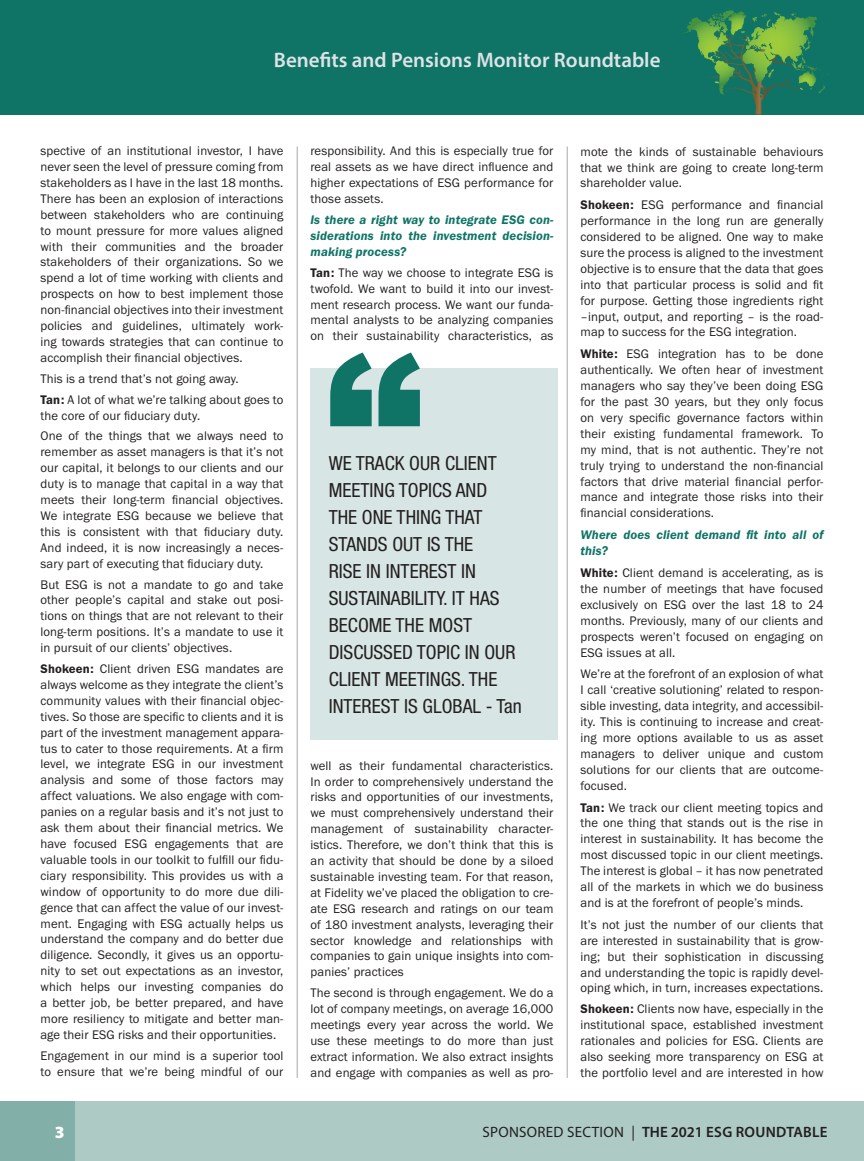
<style>
.page{position:relative;width:864px;height:1161px;background:#fff}
.page>*{position:absolute;margin:0;border:0;box-sizing:border-box;transform-origin:0 0}
.t1{font:600 21px "Myriad Pro";color:#dde3e7}
.t2{font:condensed 19.5px/27px "Helvetica Neue";color:#231f20}
.t3{font:900 17.1px "Myriad Pro";color:#fff}
.t4{font:600 15px "Myriad Pro";letter-spacing:.02em;color:#231f20}
.t5{font:12.9px/15.9px "Franklin Gothic URW Boo";letter-spacing:.01em;color:#231f20;text-align:justify}
.t6{font:12.9px/15.9px "Franklin Gothic URW Dem Ita";letter-spacing:.01em;color:#0f7466;text-align:justify}
.s1{font-family:"Franklin Gothic URW Dem"}
.s2{font-weight:400}
</style>
<div class="page">
<div style="left:310px;top:368px;width:248px;height:372px;background:#d7e6e4"></div>
<svg style="left:330px;top:352px;width:90px;height:74px"></svg>
<hr style="left:567px;top:147px;width:1px;height:931px;background:#a8a9ad">
<hr style="left:297px;top:147px;width:1px;height:931px;background:#a8a9ad">
<div style="left:0;top:1102px;width:864px;height:59px;background:#aecac5"></div>
<div style="left:0;top:1102px;width:75px;height:59px;background:#82afa7"></div>
<div style="left:0;top:0;width:864px;height:114px;background:#0f7466"></div>
<svg style="left:683px;top:17px;width:15px;height:20px"></svg>
<svg style="left:712px;top:10px;width:116px;height:85px"></svg>
<h1 class="t1" style="left:274px;top:46px;width:388px">Benefits and Pensions Monitor Roundtable</h1>
<p class="t5" style="left:40px;top:143px;width:245px">spective of an institutional investor, I have never seen the level of pressure coming from stakeholders as I have in the last 18 months.<br>There has been an explosion of interactions between stakeholders who are continuing to mount pressure for more values aligned with their communities and the broader stakeholders of their organizations. So we spend a lot of time working with clients and prospects on how to best implement those non-financial objectives into their investment policies and guidelines, ultimately work&shy;ing towards strategies that can continue to accomplish their financial objectives.</p>
<p class="t5" style="left:40px;top:370px;width:200px">This is a trend that’s not going away.</p>
<p class="t5" style="left:40px;top:391px;width:244px"><span class="s1">Tan:</span> A lot of what we’re talking about goes to the core of our fiduciary duty.</p>
<p class="t5" style="left:40px;top:428px;width:245px">One of the things that we always need to remember as asset managers is that it’s not our capital, it belongs to our clients and our duty is to manage that capital in a way that meets their long-term financial objectives.<br>We integrate ESG because we believe that this is consistent with that fiduciary duty.<br>And indeed, it is now increasingly a neces&shy;sary part of executing that fiduciary duty.</p>
<p class="t5" style="left:40px;top:576px;width:245px">But ESG is not a mandate to go and take other people’s capital and stake out posi&shy;tions on things that are not relevant to their long-term positions. It’s a mandate to use it in pursuit of our clients’ objectives.</p>
<p class="t5" style="left:40px;top:661px;width:245px"><span class="s1">Shokeen:</span> Client driven ESG mandates are always welcome as they integrate the client’s community values with their financial objec&shy;tives. So those are specific to clients and it is part of the investment management appara&shy;tus to cater to those requirements. At a firm level, we integrate ESG in our investment analysis and some of those factors may affect valuations. We also engage with com&shy;panies on a regular basis and it’s not just to ask them about their financial metrics. We have focused ESG engagements that are valuable tools in our toolkit to fulfill our fidu&shy;ciary responsibility. This provides us with a window of opportunity to do more due dili&shy;gence that can affect the value of our invest&shy;ment. Engaging with ESG actually helps us understand the company and do better due diligence. Secondly, it gives us an opportu&shy;nity to set out expectations as an investor, which helps our investing companies do a better job, be better prepared, and have more resiliency to mitigate and better man&shy;age their ESG risks and their opportunities.</p>
<p class="t5" style="left:40px;top:1047px;width:245px">Engagement in our mind is a superior tool to ensure that we’re being mindful of our</p>
<p class="t5" style="left:311px;top:143px;width:245px">responsibility. And this is especially true for real assets as we have direct influence and higher expectations of ESG performance for those assets.</p>
<h3 class="t6" style="left:311px;top:211px;width:245px">Is there a right way to integrate ESG con&shy;siderations into the investment decision&shy;making process?</h3>
<p class="t5" style="left:311px;top:264px;width:245px"><span class="s1">Tan:</span> The way we choose to integrate ESG is twofold. We want to build it into our invest&shy;ment research process. We want our funda&shy;mental analysts to be analyzing companies on their sustainability characteristics, as</p>
<p class="t2" style="left:329px;top:449px;width:195px">WE TRACK OUR CLIENT<br>MEETING TOPICS AND<br>THE ONE THING THAT<br>STANDS OUT IS THE<br>RISE IN INTEREST IN<br>SUSTAINABILITY. IT HAS<br>BECOME THE MOST<br>DISCUSSED TOPIC IN OUR<br>CLIENT MEETINGS. THE<br>INTEREST IS GLOBAL - Tan</p>
<p class="t5" style="left:311px;top:757px;width:245px">well as their fundamental characteristics.<br>In order to comprehensively understand the risks and opportunities of our investments, we must comprehensively understand their management of sustainability character&shy;istics. Therefore, we don’t think that this is an activity that should be done by a siloed sustainable investing team. For that reason, at Fidelity we’ve placed the obligation to cre&shy;ate ESG research and ratings on our team of 180 investment analysts, leveraging their sector knowledge and relationships with companies to gain unique insights into com&shy;panies’ practices</p>
<p class="t5" style="left:311px;top:985px;width:245px">The second is through engagement. We do a lot of company meetings, on average 16,000 meetings every year across the world. We use these meetings to do more than just extract information. We also extract insights and engage with companies as well as pro-</p>
<p class="t5" style="left:580px;top:143px;width:245px">mote the kinds of sustainable behaviours that we think are going to create long-term shareholder value.</p>
<p class="t5" style="left:580px;top:197px;width:245px"><span class="s1">Shokeen:</span> ESG performance and financial performance in the long run are generally considered to be aligned. One way to make sure the process is aligned to the investment objective is to ensure that the data that goes into that particular process is solid and fit for purpose. Getting those ingredients right ‒input, output, and reporting ‒ is the road&shy;map to success for the ESG integration.</p>
<p class="t5" style="left:580px;top:346px;width:245px"><span class="s1">White:</span> ESG integration has to be done authentically. We often hear of investment managers who say they’ve been doing ESG for the past 30 years, but they only focus on very specific governance factors within their existing fundamental framework. To my mind, that is not authentic. They’re not truly trying to understand the non-financial factors that drive material financial perfor&shy;mance and integrate those risks into their financial considerations.</p>
<h3 class="t6" style="left:580px;top:527px;width:245px">Where does client demand fit into all of this?</h3>
<p class="t5" style="left:580px;top:564px;width:245px"><span class="s1">White:</span> Client demand is accelerating, as is the number of meetings that have focused exclusively on ESG over the last 18 to 24 months. Previously, many of our clients and prospects weren’t focused on engaging on ESG issues at all.</p>
<p class="t5" style="left:580px;top:666px;width:245px">We’re at the forefront of an explosion of what I call ‘creative solutioning’ related to respon&shy;sible investing, data integrity, and accessibil&shy;ity. This is continuing to increase and creat&shy;ing more options available to us as asset managers to deliver unique and custom solutions for our clients that are outcome&shy;focused.</p>
<p class="t5" style="left:580px;top:799px;width:245px"><span class="s1">Tan:</span> We track our client meeting topics and the one thing that stands out is the rise in interest in sustainability. It has become the most discussed topic in our client meetings.<br>The interest is global ‒ it has now penetrated all of the markets in which we do business and is at the forefront of people’s minds.</p>
<p class="t5" style="left:580px;top:916px;width:245px">It’s not just the number of our clients that are interested in sustainability that is grow&shy;ing; but their sophistication in discussing and understanding the topic is rapidly devel&shy;oping which, in turn, increases expectations.</p>
<p class="t5" style="left:580px;top:1001px;width:245px"><span class="s1">Shokeen:</span> Clients now have, especially in the institutional space, established investment rationales and policies for ESG. Clients are also seeking more transparency on ESG at the portfolio level and are interested in how</p>
<h3 class="t3" style="left:55px;top:1121px;width:11px">3</h3>
<p class="t4" style="left:482px;top:1123px;width:347px"><span class="s2">SPONSORED SECTION |</span> THE 2021 ESG ROUNDTABLE</p>
</div>
